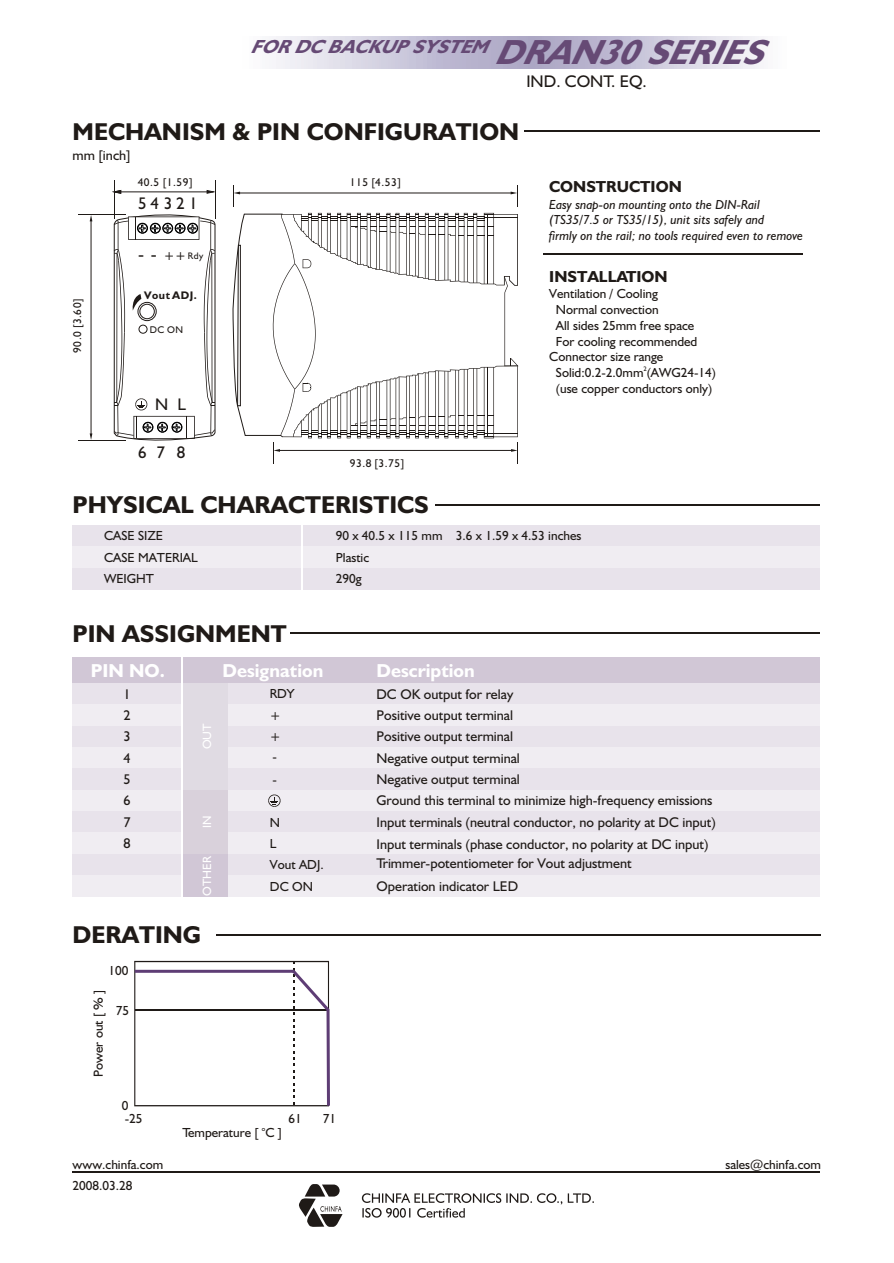
<style>
.page{position:relative;width:894px;height:1263px;background:#fff}
.page>*{position:absolute;margin:0;border:0;box-sizing:border-box;transform-origin:0 0}
.t1{font:italic 700 35.1px "Humanst 521 BT";color:#664a75}
.t2{font:700 24.45px "Humanst 521 BT";color:#1f1a17}
.t3{font:italic 700 19.05px "Humanst 521 BT";color:#664a75}
.t4{font:700 18.9px "Humanst 521 BT";color:#fff}
.t5{font:16.95px "Humanst 521 BT";color:#1f1a17}
.t6{font:700 16.05px "Humanst 521 BT";color:#1f1a17}
.t7{font:14.1px/21.5px "Humanst 521 BT";color:#1f1a17;text-align:justify}
.t8{font:13.2px/21.3px "Humanst 521 BT";color:#1f1a17}
.t9{font:italic 13.2px/15.8px "Humanst 521 BT";color:#1f1a17}
.t10{font:12.15px "Humanst 521 BT";color:#fff}
.t11{font:11.25px "Humanst 521 BT";letter-spacing:.05em;color:#1f1a17}
.t12{font:700 11.1px "Humanst 521 BT";letter-spacing:.055em;color:#1f1a17}
.t13{font:9.75px "Humanst 521 BT";color:#1f1a17}
.t14{font:9.45px "Humanst 521 BT";color:#1f1a17}
.t15{font:6.6px "Humanst 521 BT";color:#1f1a17}
.s1{font-size:17.7px}
.s2{font-size:13.2px}
</style>
<div class="page">
<hr style="left:524px;top:131px;width:296px;height:1px;background:#1f1a17">
<hr style="left:543px;top:254px;width:260px;height:1px;background:#1f1a17">
<hr style="left:78px;top:440px;width:47px;height:1px;background:#1f1a17">
<hr style="left:91px;top:220px;width:1px;height:215px;background:#1f1a17">
<hr style="left:114px;top:180px;width:1px;height:39px;background:#1f1a17">
<svg style="left:207px;top:190px;width:7px;height:4px"></svg>
<hr style="left:119px;top:192px;width:90px;height:1px;background:#1f1a17">
<hr style="left:78px;top:215px;width:47px;height:1px;background:#1f1a17">
<svg style="left:90px;top:433px;width:2px;height:7px"></svg>
<hr style="left:215px;top:180px;width:1px;height:39px;background:#1f1a17">
<svg style="left:233px;top:185px;width:7px;height:22px"></svg>
<hr style="left:238px;top:193px;width:275px;height:1px;background:#1f1a17">
<svg style="left:511px;top:185px;width:7px;height:22px"></svg>
<svg style="left:233px;top:213px;width:286px;height:251px"></svg>
<svg style="left:115px;top:190px;width:6px;height:4px"></svg>
<svg style="left:114px;top:214px;width:102px;height:227px"></svg>
<hr style="left:73px;top:1172px;width:747px;height:1px;background:#1f1a17">
<svg style="left:299px;top:1184px;width:44px;height:43px"></svg>
<svg style="left:362px;top:1193px;width:232px;height:25px"></svg>
<div style="left:73px;top:854px;width:747px;height:21px;background:#e8e3eb"></div>
<div style="left:73px;top:875px;width:747px;height:22px;background:#f0edf2"></div>
<div style="left:73px;top:683px;width:747px;height:22px;background:#e8e3eb"></div>
<div style="left:73px;top:705px;width:747px;height:21px;background:#f0edf2"></div>
<div style="left:73px;top:726px;width:747px;height:21px;background:#e8e3eb"></div>
<div style="left:73px;top:747px;width:747px;height:22px;background:#f0edf2"></div>
<div style="left:73px;top:769px;width:747px;height:21px;background:#e8e3eb"></div>
<div style="left:73px;top:790px;width:747px;height:21px;background:#f0edf2"></div>
<div style="left:73px;top:811px;width:747px;height:22px;background:#e8e3eb"></div>
<div style="left:73px;top:833px;width:747px;height:21px;background:#f0edf2"></div>
<div style="left:183px;top:683px;width:637px;height:22px;background:#e0dbe3"></div>
<div style="left:183px;top:705px;width:637px;height:21px;background:#e0dbe3"></div>
<div style="left:183px;top:726px;width:637px;height:21px;background:#e0dbe3"></div>
<div style="left:183px;top:747px;width:637px;height:22px;background:#e0dbe3"></div>
<div style="left:183px;top:769px;width:637px;height:21px;background:#e0dbe3"></div>
<div style="left:183px;top:811px;width:637px;height:22px;background:#d9d1db"></div>
<div style="left:183px;top:790px;width:637px;height:21px;background:#d9d1db"></div>
<div style="left:183px;top:833px;width:637px;height:21px;background:#d9d1db"></div>
<div style="left:183px;top:854px;width:637px;height:21px;background:#d1c7d6"></div>
<div style="left:183px;top:875px;width:637px;height:22px;background:#d1c7d6"></div>
<hr style="left:290px;top:633px;width:530px;height:1px;background:#1f1a17">
<div style="left:73px;top:658px;width:747px;height:25px;background:#d1c7d6"></div>
<hr style="left:181px;top:652px;width:2px;height:247px;background:#fff">
<div style="left:229px;top:683px;width:591px;height:22px;background:#e8e3eb"></div>
<div style="left:229px;top:705px;width:591px;height:21px;background:#f0edf2"></div>
<div style="left:229px;top:726px;width:591px;height:21px;background:#e8e3eb"></div>
<div style="left:229px;top:747px;width:591px;height:22px;background:#f0edf2"></div>
<div style="left:229px;top:769px;width:591px;height:21px;background:#e8e3eb"></div>
<div style="left:229px;top:790px;width:591px;height:21px;background:#f0edf2"></div>
<div style="left:229px;top:811px;width:591px;height:22px;background:#e8e3eb"></div>
<div style="left:229px;top:833px;width:591px;height:21px;background:#f0edf2"></div>
<div style="left:229px;top:854px;width:591px;height:21px;background:#e8e3eb"></div>
<div style="left:229px;top:875px;width:591px;height:22px;background:#f0edf2"></div>
<svg style="left:268px;top:795px;width:13px;height:12px"></svg>
<hr style="left:216px;top:934px;width:604px;height:2px;background:#1f1a17">
<svg style="left:134px;top:961px;width:196px;height:146px"></svg>
<div style="left:73px;top:525px;width:747px;height:22px;background:#e8e3eb"></div>
<div style="left:73px;top:547px;width:747px;height:21px;background:#f0edf2"></div>
<div style="left:73px;top:568px;width:747px;height:21px;background:#e8e3eb"></div>
<hr style="left:302px;top:521px;width:1px;height:76px;background:#fff">
<hr style="left:435px;top:504px;width:385px;height:2px;background:#1f1a17">
<h1 class="t1" style="left:494px;top:38px;width:286px">DRAN30SERIES</h1>
<h3 class="t3" style="left:250px;top:39px;width:247px">FORDCBACKUPSYSTEM</h3>
<p class="t5" style="left:526px;top:74px;width:122px">IND. CONT. EQ.</p>
<h2 class="t2" style="left:73px;top:121px;width:448px">MECHANISM &amp; PIN CONFIGURATION</h2>
<p class="t7" style="left:73px;top:146px;width:60px">mm [inch]</p>
<p class="t11" style="left:73px;top:353px;width:56px;rotate:-90deg">90.0 [3.60]</p>
<p class="t11" style="left:138px;top:177px;width:56px">40.5 [1.59]</p>
<p class="t5" style="left:138px;top:196px;width:61px">54321</p>
<p class="t14" style="left:138px;top:252px;width:67px"><span class="s1">- -</span> <span class="s2">++</span>Rdy</p>
<p class="t12" style="left:144px;top:291px;width:54px">Vout ADJ.</p>
<p class="t13" style="left:150px;top:325px;width:35px">DC ON</p>
<p class="t5" style="left:155px;top:397px;width:32px">N L</p>
<p class="t11" style="left:350px;top:177px;width:53px">115 [4.53]</p>
<p class="t6" style="left:549px;top:180px;width:134px">CONSTRUCTION</p>
<p class="t9" style="left:549px;top:197px;width:256px">Easy snap-on mounting onto the DIN-Rail (TS35/7.5 or TS35/15), unit sits safely and<br>firmly on the rail; no tools required even to remove</p>
<p class="t6" style="left:549px;top:270px;width:120px">INSTALLATION</p>
<p class="t8" style="left:549px;top:284px;width:110px">Ventilation / Cooling</p>
<p class="t8" style="left:556px;top:300px;width:104px">Normal convection</p>
<p class="t8" style="left:556px;top:316px;width:140px">All sides 25mm free space</p>
<p class="t8" style="left:556px;top:331px;width:143px">For cooling recommended</p>
<p class="t8" style="left:549px;top:347px;width:116px">Connector size range</p>
<p class="t15" style="left:643px;top:366px;width:5px">2</p>
<p class="t8" style="left:556px;top:366px;width:162px;line-height:15.8px">Solid:0.2-2.0mm (AWG24-14) (use copper conductors only)</p>
<p class="t5" style="left:138px;top:445px;width:10px">6</p>
<p class="t5" style="left:177px;top:445px;width:10px">8</p>
<p class="t5" style="left:157px;top:445px;width:10px">7</p>
<p class="t11" style="left:350px;top:458px;width:56px">93.8 [3.75]</p>
<h2 class="t2" style="left:73px;top:495px;width:358px">PHYSICAL CHARACTERISTICS</h2>
<p class="t8" style="left:104px;top:526px;width:95px">CASE SIZE<br>CASE MATERIAL</p>
<p class="t8" style="left:336px;top:526px;width:247px">90 x 40.5 x 115 mm 3.6 x 1.59 x 4.53 inches<br>Plastic</p>
<p class="t8" style="left:104px;top:569px;width:51px">WEIGHT</p>
<p class="t8" style="left:336px;top:569px;width:27px">290g</p>
<h2 class="t2" style="left:73px;top:623px;width:216px">PIN ASSIGNMENT</h2>
<h3 class="t4" style="left:91px;top:662px;width:76px">PIN NO.</h3>
<p class="t8" style="left:270px;top:684px;width:26px">RDY</p>
<h3 class="t4" style="left:223px;top:662px;width:102px">Designation</h3>
<h3 class="t4" style="left:377px;top:662px;width:100px">Description</h3>
<p class="t7" style="left:377px;top:684px;width:341px;text-align:left">DC OK output for relay<br>Positive output terminal<br>Positive output terminal<br>Negative output terminal<br>Negative output terminal<br>Ground this terminal to minimize high-frequency emissions Input terminals (neutral conductor, no polarity at DC input)<br>Input terminals (phase conductor, no polarity at DC input)</p>
<p class="t7" style="left:377px;top:877px;width:143px">Operation indicator LED</p>
<p class="t7" style="left:124px;top:684px;width:9px">1<br>2<br>3<br>4<br>5</p>
<p class="t8" style="left:270px;top:706px;width:12px;line-height:20.7px;text-align:justify">+ + -</p>
<p class="t8" style="left:272px;top:769px;width:6px">-</p>
<p class="t10" style="left:202px;top:749px;width:27px;rotate:-90deg">OUT</p>
<p class="t7" style="left:124px;top:791px;width:9px">6<br>7<br>8</p>
<p class="t10" style="left:202px;top:828px;width:14px;rotate:-90deg">IN</p>
<p class="t10" style="left:202px;top:896px;width:41px;rotate:-90deg">OTHER</p>
<p class="t8" style="left:270px;top:812px;width:12px">N<br>L</p>
<p class="t7" style="left:377px;top:854px;width:257px">Trimmer-potentiometer for Vout adjustment</p>
<p class="t8" style="left:270px;top:855px;width:55px">Vout ADJ.<br>DC ON</p>
<h2 class="t2" style="left:73px;top:925px;width:130px">DERATING</h2>
<p class="t8" style="left:109px;top:961px;width:21px">100</p>
<p class="t8" style="left:89px;top:1077px;width:89px;rotate:-90deg">Power out [ % ]</p>
<p class="t8" style="left:116px;top:1001px;width:15px">75</p>
<p class="t8" style="left:122px;top:1096px;width:8px">0</p>
<p class="t8" style="left:125px;top:1109px;width:19px">-25</p>
<p class="t8" style="left:323px;top:1109px;width:15px">71</p>
<p class="t8" style="left:289px;top:1109px;width:15px">61</p>
<p class="t15" style="left:262px;top:1126px;width:5px">o</p>
<p class="t8" style="left:182px;top:1123px;width:101px">Temperature [ C ]</p>
<p class="t8" style="left:73px;top:1155px;width:92px">www.chinfa.com</p>
<p class="t8" style="left:725px;top:1155px;width:97px">sales@chinfa.com</p>
<p class="t8" style="left:73px;top:1176px;width:61px">2008.03.28</p>
</div>
